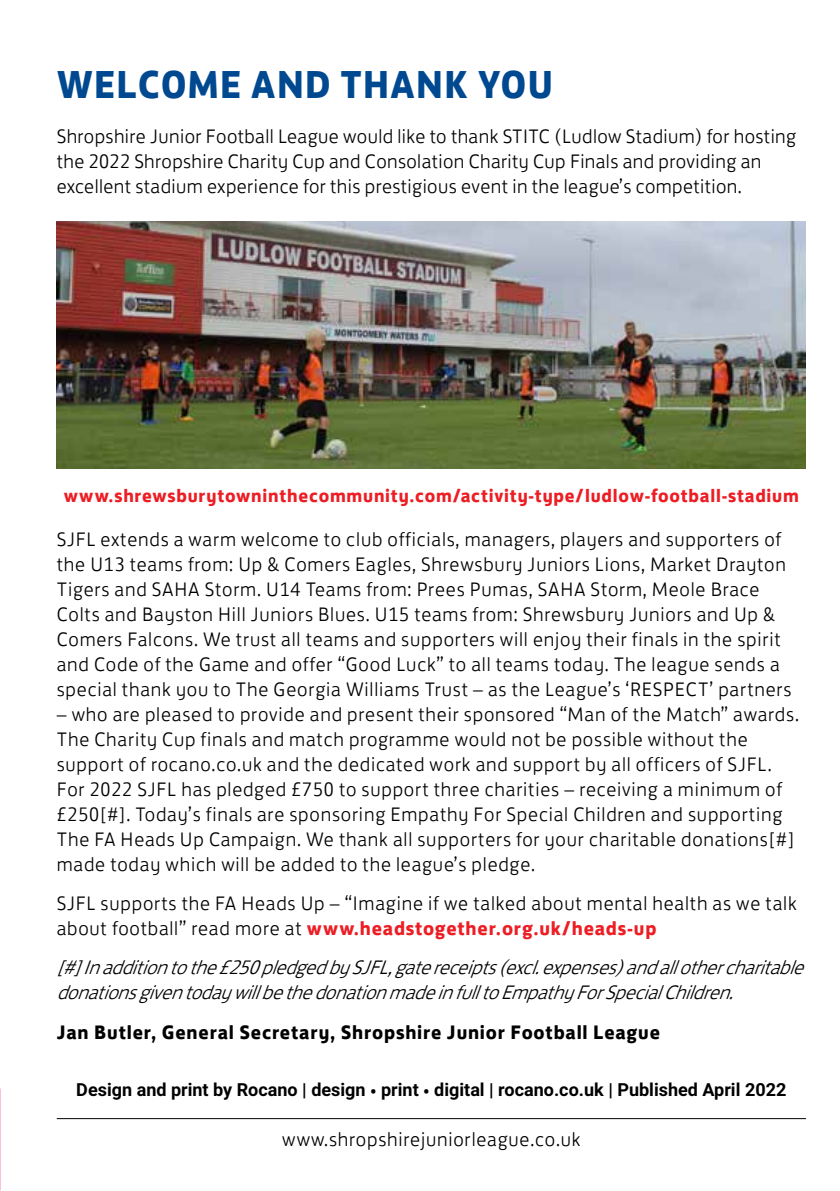
<style>
.page{position:relative;width:840px;height:1191px;background:#fff}
.page>*{position:absolute;margin:0;border:0;box-sizing:border-box;transform-origin:0 0}
.t1{font:700 40px "FS Jack";letter-spacing:.02em;color:#004990}
.t2{font:300 20px/25px "FS Jack";letter-spacing:.04em;color:#000}
.t3{font:300 20px/25px "FS Jack";letter-spacing:.02em;color:#000}
.t4{font:italic 300 20px/25px "FS Jack";color:#000}
.t5{font:700 20px "FS Jack";letter-spacing:.04em;color:#000}
.t6{font:700 19px "FS Jack";letter-spacing:.04em;color:#ed1d24}
.t7{font:700 18px "Roboto";color:#000}
.s1{font-weight:700;color:#ed1d24}
</style>
<div class="page">
<hr style="left:57px;top:1118px;width:748px;height:1px;background:#000">
<img style="left:57px;top:221px;width:748px;height:247px">
<h1 class="t1" style="left:57px;top:51px;width:498px">WELCOME AND THANK YOU</h1>
<p class="t3" style="left:57px;top:122px;width:740px">Shropshire Junior Football League would like to thank STITC (Ludlow Stadium) for hosting the 2022 Shropshire Charity Cup and Consolation Charity Cup Finals and providing an excellent stadium experience for this prestigious event in the league’s competition.</p>
<p class="t6" style="left:64px;top:480px;width:736px">www.shrewsburytowninthecommunity.com/activity-type/ludlow-football-stadium</p>
<p class="t2" style="left:57px;top:524px;width:735px">SJFL extends a warm welcome to club officials, managers, players and supporters of the U13 teams from: Up &amp; Comers Eagles, Shrewsbury Juniors Lions, Market Drayton Tigers and SAHA Storm. U14 Teams from: Prees Pumas, SAHA Storm, Meole Brace Colts and Bayston Hill Juniors Blues. U15 teams from: Shrewsbury Juniors and Up &amp; Comers Falcons. We trust all teams and supporters will enjoy their finals in the spirit and Code of the Game and offer “Good Luck” to all teams today. The league sends a special thank you to The Georgia Williams Trust – as the League’s ‘RESPECT’ partners</p>
<p class="t2" style="left:57px;top:699px;width:743px">– who are pleased to provide and present their sponsored “Man of the Match” awards.<br>The Charity Cup finals and match programme would not be possible without the support of rocano.co.uk and the dedicated work and support by all officers of SJFL.<br>For 2022 SJFL has pledged £750 to support three charities – receiving a minimum of £250[#]. Today’s finals are sponsoring Empathy For Special Children and supporting The FA Heads Up Campaign. We thank all supporters for your charitable donations[#] made today which will be added to the league’s pledge.</p>
<p class="t2" style="left:57px;top:889px;width:741px">SJFL supports the FA Heads Up – “Imagine if we talked about mental health as we talk about football” read more at <span class="s1">www.headstogether.org.uk/heads-up</span></p>
<p class="t4" style="left:57px;top:953px;width:757px">[#]Inadditiontothe£250pledgedbySJFL,gatereceipts(excl.expenses)andallothercharitable donationsgiventodaywillbethedonationmadeinfulltoEmpathyForSpecialChildren.</p>
<p class="t5" style="left:57px;top:1014px;width:604px">Jan Butler, General Secretary, Shropshire Junior Football League</p>
<p class="t7" style="left:76px;top:1077px;width:711px">Design and print by Rocano | design • print • digital | rocano.co.uk | Published April 2022</p>
<p class="t2" style="left:282px;top:1124px;width:300px">www.shropshirejuniorleague.co.uk</p>
</div>
